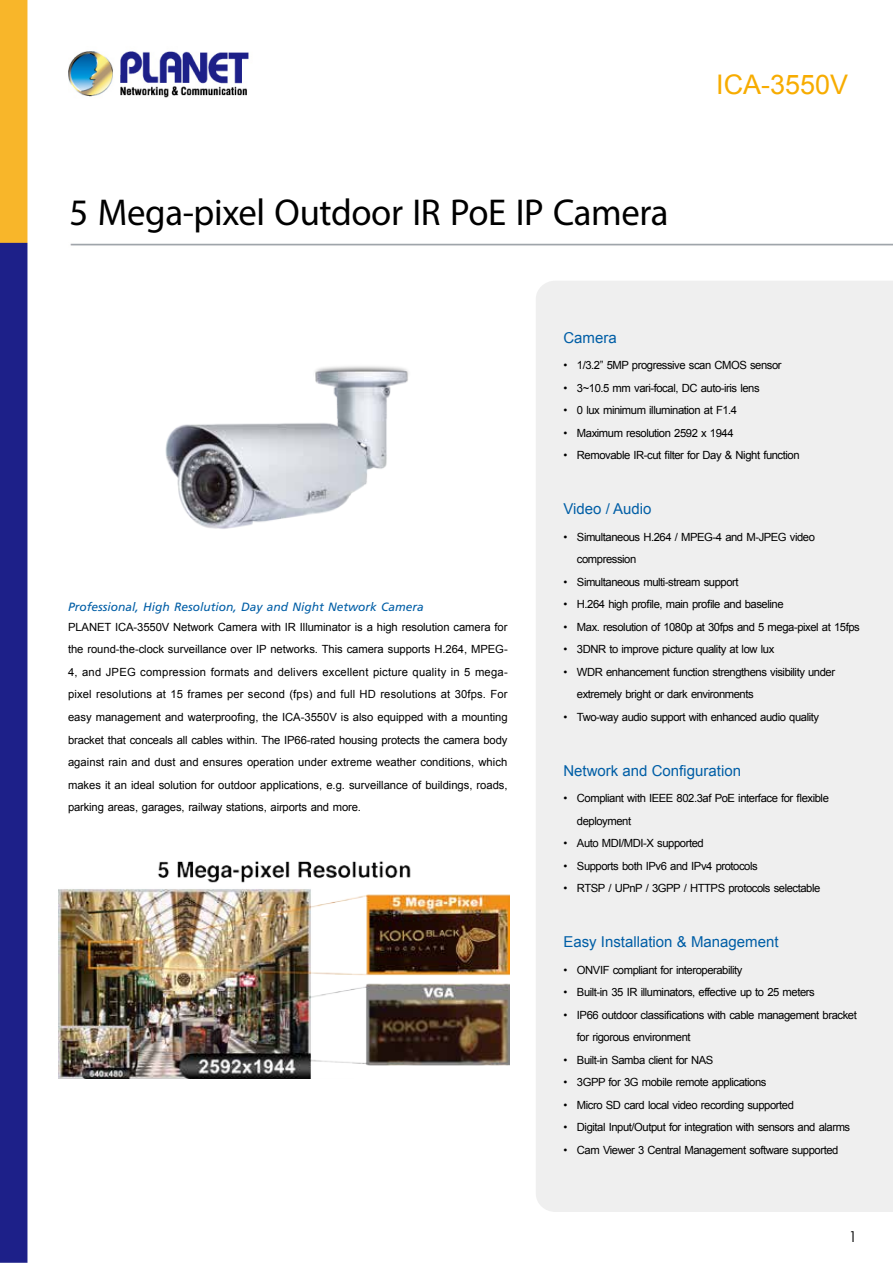
<style>
.page{position:relative;width:893px;height:1263px;background:#fff}
.page>*{position:absolute;margin:0;border:0;box-sizing:border-box;transform-origin:0 0}
.t1{font:37.5px "Myriad Pro";letter-spacing:-.01em;color:#000}
.t2{font:27px "Arial";color:#f7ac00}
.t3{font:15px "Arial";color:#005ea6}
.t4{font:15px "Century Gothic";color:#000}
.t5{font:italic 12px "Frutiger";color:#005ea6}
.t6{font:11.25px/22.5px "Arial";letter-spacing:-.04em;color:#000}
</style>
<div class="page">
<img style="left:0;top:0;width:893px;height:1263px">
<div style="left:536px;top:281px;width:357px;height:931px;background:#efefef"></div>
<img style="left:148px;top:353px;width:271px;height:191px">
<img style="left:58px;top:853px;width:451px;height:225px">
<h1 class="t1" style="left:69px;top:189px;width:601px">5 Mega-pixel Outdoor IR PoE IP Camera</h1>
<h2 class="t2" style="left:716px;top:67px;width:134px">ICA-3550V</h2>
<p class="t5" style="left:68px;top:599px;width:357px">Professional, High Resolution, Day and Night Network Camera</p>
<p class="t6" style="left:68px;top:616px;width:441px;text-align:justify">PLANET ICA-3550V Network Camera with IR Illuminator is a high resolution camera for the round-the-clock surveillance over IP networks. This camera supports H.264, MPEG-4, and JPEG compression formats and delivers excellent picture quality in 5 mega&shy;pixel resolutions at 15 frames per second (fps) and full HD resolutions at 30fps. For easy management and waterproofing, the ICA-3550V is also equipped with a mounting bracket that conceals all cables within. The IP66-rated housing protects the camera body against rain and dust and ensures operation under extreme weather conditions, which makes it an ideal solution for outdoor applications, e.g. surveillance of buildings, roads, parking areas, garages, railway stations, airports and more.</p>
<h3 class="t3" style="left:563px;top:328px;width:55px">Camera</h3>
<p class="t6" style="left:563px;top:354px;width:220px">• 1/3.2” 5MP progressive scan CMOS sensor</p>
<p class="t6" style="left:563px;top:376px;width:198px">• 3~10.5 mm vari-focal, DC auto-iris lens</p>
<p class="t6" style="left:563px;top:399px;width:175px">• 0 lux minimum illumination at F1.4</p>
<p class="t6" style="left:563px;top:421px;width:172px">• Maximum resolution 2592 x 1944</p>
<p class="t6" style="left:563px;top:444px;width:238px">• Removable IR-cut filter for Day &amp; Night function</p>
<h3 class="t3" style="left:563px;top:499px;width:90px">Video / Audio</h3>
<p class="t6" style="left:577px;top:525px;width:240px;text-indent:-14px">• Simultaneous H.264 / MPEG-4 and M-JPEG video compression</p>
<p class="t6" style="left:563px;top:570px;width:177px">• Simultaneous multi-stream support</p>
<p class="t6" style="left:563px;top:593px;width:222px">• H.264 high profile, main profile and baseline</p>
<p class="t6" style="left:563px;top:615px;width:298px">• Max. resolution of 1080p at 30fps and 5 mega-pixel at 15fps</p>
<p class="t6" style="left:563px;top:638px;width:212px">• 3DNR to improve picture quality at low lux</p>
<p class="t6" style="left:577px;top:660px;width:260px;text-indent:-14px">• WDR enhancement function strengthens visibility under extremely bright or dark environments</p>
<p class="t6" style="left:563px;top:705px;width:257px">• Two-way audio support with enhanced audio quality</p>
<h3 class="t3" style="left:563px;top:761px;width:179px">Network and Configuration</h3>
<p class="t6" style="left:577px;top:787px;width:253px;text-indent:-14px">• Compliant with IEEE 802.3af PoE interface for flexible deployment</p>
<p class="t6" style="left:563px;top:832px;width:142px">• Auto MDI/MDI-X supported</p>
<p class="t6" style="left:563px;top:854px;width:196px">• Supports both IPv6 and IPv4 protocols</p>
<p class="t6" style="left:563px;top:877px;width:258px">• RTSP / UPnP / 3GPP / HTTPS protocols selectable</p>
<h3 class="t3" style="left:563px;top:932px;width:217px">Easy Installation &amp; Management</h3>
<p class="t6" style="left:563px;top:958px;width:181px">• ONVIF compliant for interoperability</p>
<p class="t6" style="left:563px;top:981px;width:253px">• Built-in 35 IR illuminators, effective up to 25 meters</p>
<p class="t6" style="left:577px;top:1003px;width:281px;text-indent:-14px">• IP66 outdoor classifications with cable management bracket for rigorous environment</p>
<p class="t6" style="left:563px;top:1048px;width:152px">• Built-in Samba client for NAS</p>
<p class="t6" style="left:563px;top:1071px;width:205px">• 3GPP for 3G mobile remote applications</p>
<p class="t6" style="left:563px;top:1093px;width:232px">• Micro SD card local video recording supported</p>
<p class="t6" style="left:563px;top:1116px;width:288px">• Digital Input/Output for integration with sensors and alarms</p>
<p class="t6" style="left:563px;top:1138px;width:277px">• Cam Viewer 3 Central Management software supported</p>
<h3 class="t4" style="left:849px;top:1227px;width:10px">1</h3>
</div>
